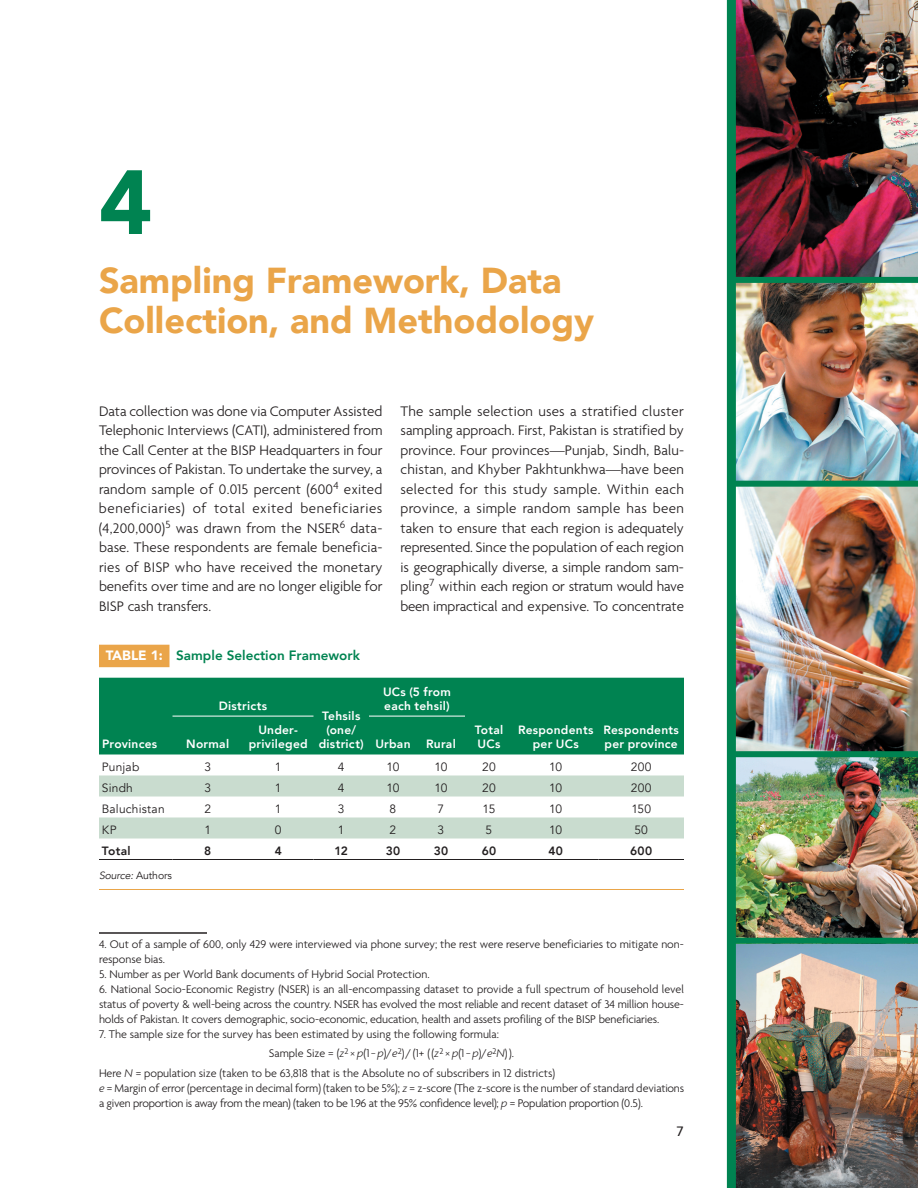
<style>
.page{position:relative;width:918px;height:1188px;background:#fff}
.page>*{position:absolute;margin:0;border:0;box-sizing:border-box;transform-origin:0 0}
.t1{font:900 90px "Avenir";color:#008351}
.t2{font:900 36px/40.5px "Avenir";color:#eaa549}
.t3{font:300 15px/19.5px "Agenda";color:#231f20;text-align:justify}
.t4{font:800 13.5px "Avenir";color:#008351}
.t5{font:500 13.5px "Avenir";color:#231f20}
.t6{font:300 12px/15px "Agenda";color:#231f20}
.t7{font:300 12px/15px "Agenda";letter-spacing:-.02em;color:#231f20}
.t8{font:800 12px/14.4px "Avenir";letter-spacing:.02em;color:#fff;text-align:center}
.t9{font:12px "Avenir";letter-spacing:.01em;color:#231f20}
.t10{font:800 12px "Avenir";letter-spacing:.015em;color:#231f20}
.t11{font:italic 10.5px "Avenir";letter-spacing:-.01em;color:#231f20}
.s1{font-weight:900;color:#fff}
.s2{font-style:normal}
.s3{font-style:italic}
</style>
<div class="page">
<img style="left:736px;top:0;width:182px;height:481px">
<img style="left:736px;top:944px;width:182px;height:244px">
<img style="left:736px;top:757px;width:182px;height:181px">
<img style="left:736px;top:487px;width:182px;height:264px">
<div style="left:727px;top:0;width:9px;height:1188px;background:#008351"></div>
<div style="left:731px;top:277px;width:187px;height:6px;background:#008351"></div>
<div style="left:731px;top:481px;width:187px;height:6px;background:#008351"></div>
<div style="left:731px;top:751px;width:187px;height:6px;background:#008351"></div>
<div style="left:731px;top:938px;width:187px;height:6px;background:#008351"></div>
<hr style="left:99px;top:932px;width:108px;height:2px;background:#231f20">
<div style="left:99px;top:645px;width:70px;height:22px;background:#eaa549"></div>
<hr style="left:99px;top:889px;width:585px;height:1px;background:#eaa549">
<div style="left:99px;top:678px;width:585px;height:76px;background:#008351"></div>
<div style="left:99px;top:776px;width:585px;height:20px;background:#c9dccf"></div>
<div style="left:99px;top:818px;width:585px;height:20px;background:#c9dccf"></div>
<hr style="left:172px;top:716px;width:71px;height:1px;background:#fff">
<hr style="left:243px;top:716px;width:71px;height:1px;background:#fff">
<hr style="left:369px;top:716px;width:48px;height:1px;background:#fff">
<hr style="left:417px;top:716px;width:48px;height:1px;background:#fff">
<hr style="left:99px;top:859px;width:73px;height:1px;background:#231f20">
<hr style="left:172px;top:859px;width:71px;height:1px;background:#231f20">
<hr style="left:243px;top:859px;width:71px;height:1px;background:#231f20">
<hr style="left:314px;top:859px;width:55px;height:1px;background:#231f20">
<hr style="left:369px;top:859px;width:48px;height:1px;background:#231f20">
<hr style="left:417px;top:859px;width:48px;height:1px;background:#231f20">
<hr style="left:465px;top:859px;width:48px;height:1px;background:#231f20">
<hr style="left:513px;top:859px;width:85px;height:1px;background:#231f20">
<hr style="left:598px;top:859px;width:86px;height:1px;background:#231f20">
<h1 class="t1" style="left:99px;top:126px;width:55px">4</h1>
<h2 class="t2" style="left:99px;top:259px;width:497px">Sampling Framework, Data<br>Collection, and Methodology</h2>
<p class="t3" style="left:99px;top:402px;width:285px">Data collection was done via Computer Assisted Telephonic Interviews (CATI), administered from the Call Center at the BISP Headquarters in four provinces of Pakistan. To undertake the survey, a random sample of 0.015 percent (600<sup>4</sup> exited beneficiaries) of total exited beneficiaries (4,200,000)<sup>5</sup> was drawn from the NSER<sup>6</sup> data&shy;base. These respondents are female beneficia&shy;ries of BISP who have received the monetary benefits over time and are no longer eligible for BISP cash transfers.</p>
<p class="t4" style="left:106px;top:644px;width:256px"><span class="s1">TABLE 1:</span> Sample Selection Framework</p>
<p class="t3" style="left:400px;top:402px;width:285px">The sample selection uses a stratified cluster sampling approach. First, Pakistan is stratified by province. Four provinces—Punjab, Sindh, Balu&shy;chistan, and Khyber Pakhtunkhwa—have been selected for this study sample. Within each province, a simple random sample has been taken to ensure that each region is adequately represented. Since the population of each region is geographically diverse, a simple random sam&shy;pling<sup>7</sup> within each region or stratum would have been impractical and expensive. To concentrate</p>
<p class="t8" style="left:102px;top:737px;width:57px">Provinces</p>
<p class="t8" style="left:383px;top:684px;width:69px;text-align:left">UCs (5 from each tehsil)</p>
<p class="t8" style="left:219px;top:699px;width:50px">Districts</p>
<p class="t8" style="left:319px;top:708px;width:46px">Tehsils (one/ district)</p>
<p class="t8" style="left:249px;top:723px;width:61px">Under&shy;privileged</p>
<p class="t8" style="left:475px;top:723px;width:30px;text-align:left">Total<br>UCs</p>
<p class="t8" style="left:518px;top:723px;width:77px">Respondents per UCs</p>
<p class="t8" style="left:604px;top:723px;width:77px">Respondents</p>
<p class="t8" style="left:186px;top:737px;width:44px">Normal</p>
<p class="t8" style="left:605px;top:737px;width:75px">per province</p>
<p class="t8" style="left:375px;top:737px;width:37px">Urban</p>
<p class="t8" style="left:426px;top:737px;width:31px">Rural</p>
<p class="t9" style="left:102px;top:760px;width:39px">Punjab</p>
<p class="t9" style="left:204px;top:760px;width:8px">3</p>
<p class="t9" style="left:275px;top:760px;width:8px">1</p>
<p class="t9" style="left:338px;top:760px;width:8px">4</p>
<p class="t9" style="left:386px;top:760px;width:15px">10</p>
<p class="t9" style="left:434px;top:760px;width:15px">10</p>
<p class="t9" style="left:482px;top:760px;width:15px">20</p>
<p class="t9" style="left:549px;top:760px;width:15px">10</p>
<p class="t9" style="left:631px;top:760px;width:22px">200</p>
<p class="t9" style="left:102px;top:781px;width:32px">Sindh</p>
<p class="t9" style="left:204px;top:781px;width:8px">3</p>
<p class="t9" style="left:275px;top:781px;width:8px">1</p>
<p class="t9" style="left:338px;top:781px;width:8px">4</p>
<p class="t9" style="left:386px;top:781px;width:15px">10</p>
<p class="t9" style="left:434px;top:781px;width:15px">10</p>
<p class="t9" style="left:482px;top:781px;width:15px">20</p>
<p class="t9" style="left:549px;top:781px;width:15px">10</p>
<p class="t9" style="left:631px;top:781px;width:22px">200</p>
<p class="t9" style="left:102px;top:802px;width:64px">Baluchistan</p>
<p class="t9" style="left:204px;top:802px;width:8px">2</p>
<p class="t9" style="left:275px;top:802px;width:8px">1</p>
<p class="t9" style="left:338px;top:802px;width:8px">3</p>
<p class="t9" style="left:390px;top:802px;width:8px">8</p>
<p class="t9" style="left:438px;top:802px;width:8px">7</p>
<p class="t9" style="left:483px;top:802px;width:14px">15</p>
<p class="t9" style="left:549px;top:802px;width:15px">10</p>
<p class="t9" style="left:631px;top:802px;width:21px">150</p>
<p class="t9" style="left:102px;top:823px;width:16px">KP</p>
<p class="t9" style="left:204px;top:823px;width:8px">1</p>
<p class="t9" style="left:275px;top:823px;width:8px">0</p>
<p class="t9" style="left:338px;top:823px;width:8px">1</p>
<p class="t9" style="left:390px;top:823px;width:8px">2</p>
<p class="t9" style="left:438px;top:823px;width:8px">3</p>
<p class="t9" style="left:486px;top:823px;width:8px">5</p>
<p class="t9" style="left:549px;top:823px;width:15px">10</p>
<p class="t9" style="left:634px;top:823px;width:15px">50</p>
<p class="t10" style="left:102px;top:841px;width:30px">Total</p>
<p class="t10" style="left:204px;top:841px;width:9px">8</p>
<p class="t10" style="left:275px;top:841px;width:9px">4</p>
<p class="t10" style="left:334px;top:841px;width:15px">12</p>
<p class="t10" style="left:386px;top:841px;width:16px">30</p>
<p class="t10" style="left:434px;top:841px;width:16px">30</p>
<p class="t10" style="left:482px;top:841px;width:16px">60</p>
<p class="t10" style="left:549px;top:841px;width:16px">40</p>
<p class="t10" style="left:630px;top:841px;width:23px">600</p>
<p class="t11" style="left:99px;top:869px;width:75px">Source: <span class="s2">Authors</span></p>
<p class="t6" style="left:99px;top:937px;width:586px">4. Out of a sample of 600, only 429 were interviewed via phone survey; the rest were reserve beneficiaries to mitigate non&shy;response bias.</p>
<p class="t6" style="left:99px;top:967px;width:332px">5. Number as per World Bank documents of Hybrid Social Protection.</p>
<p class="t6" style="left:99px;top:982px;width:587px;text-align:justify">6. National Socio-Economic Registry (NSER) is an all-encompassing dataset to provide a full spectrum of household level status of poverty &amp; well-being across the country. NSER has evolved the most reliable and recent dataset of 34 million house&shy;holds of Pakistan. It covers demographic, socio-economic, education, health and assets profiling of the BISP beneficiaries.</p>
<p class="t6" style="left:99px;top:1027px;width:401px">7. The sample size for the survey has been estimated by using the following formula:</p>
<p class="t6" style="left:269px;top:1047px;width:247px">Sample Size = (<span class="s3">z</span><sup>2</sup> ×<span class="s3">p</span>(1 −<span class="s3">p</span>)/<span class="s3">e</span><sup>2</sup>) / (1+ ( (<span class="s3">z</span><sup>2</sup> ×<span class="s3">p</span>(1 −<span class="s3">p</span>)/<span class="s3">e</span><sup>2</sup><span class="s3">N</span>) ).</p>
<p class="t6" style="left:99px;top:1066px;width:458px">Here <span class="s3">N</span> = population size (taken to be 63,818 that is the Absolute no of subscribers in 12 districts)</p>
<p class="t7" style="left:99px;top:1081px;width:587px"><span class="s3">e</span> = Margin of error (percentage in decimal form) (taken to be 5%); <span class="s3">z</span> = z-score (The z-score is the number of standard deviations a given proportion is away from the mean) (taken to be 1.96 at the 95% confidence level); <span class="s3">p</span> = Population proportion (0.5).</p>
<p class="t5" style="left:676px;top:1119px;width:9px">7</p>
</div>
